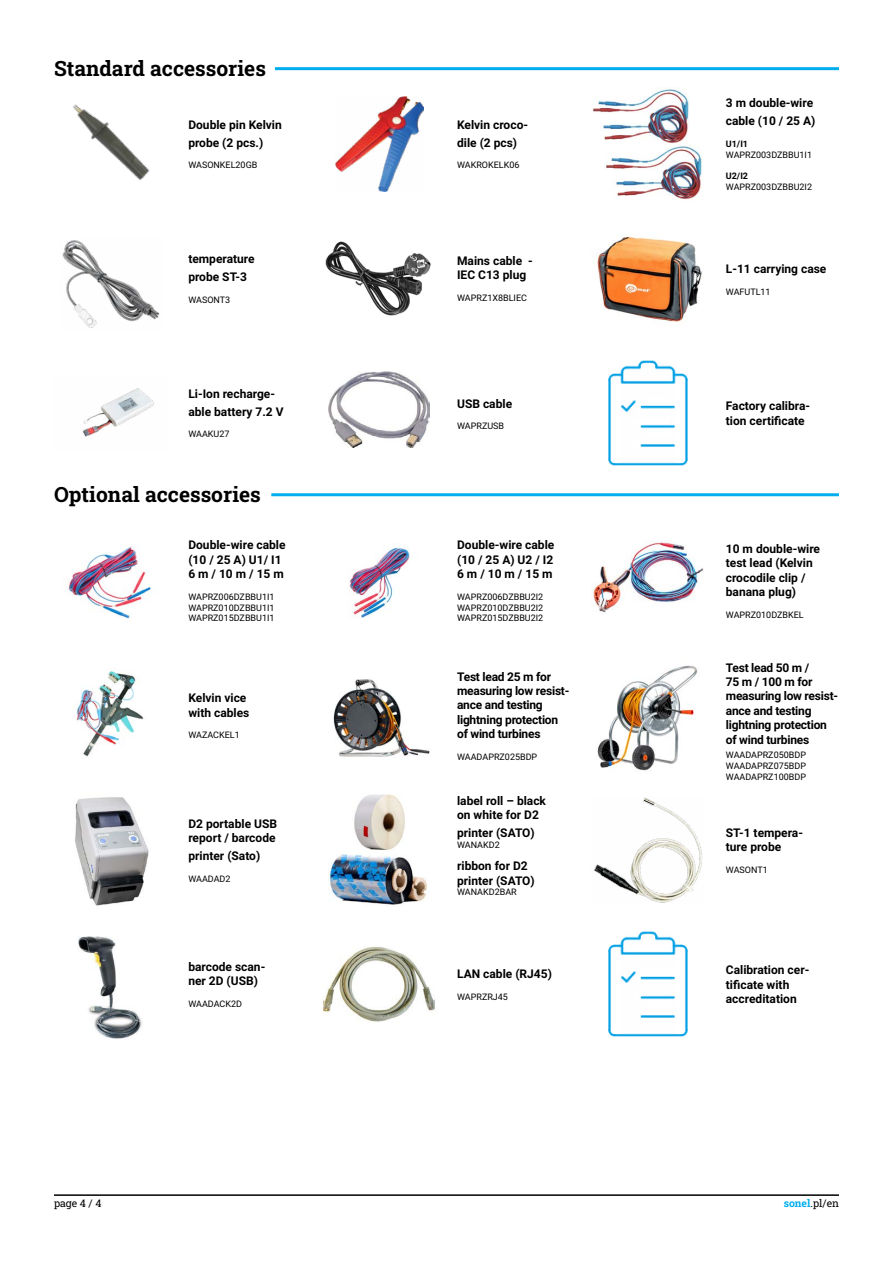
<style>
.page{position:relative;width:893px;height:1263px;background:#fff}
.page>*{position:absolute;margin:0;border:0;box-sizing:border-box;transform-origin:0 0}
.t1{font:21px "Roboto Slab";color:#000}
.t2{font:700 12px/14.4px "Roboto";color:#000}
.t3{font:700 12px/14.4px "Roboto";letter-spacing:-.02em;color:#000}
.t4{font:10.5px "Roboto Slab";color:#000}
.t5{font:9px/10.8px "Roboto";color:#000;text-align:justify}
.t6{font:700 9px "Roboto";color:#000}
.s1{color:#00aeef}
</style>
<div class="page">
<hr style="left:54px;top:1194px;width:785px;height:2px;background:#000">
<img style="left:72px;top:104px;width:78px;height:76px">
<img style="left:62px;top:240px;width:98px;height:88px">
<img style="left:335px;top:97px;width:88px;height:94px">
<hr style="left:275px;top:67px;width:564px;height:3px;background:#00aeef">
<img style="left:329px;top:371px;width:101px;height:76px">
<img style="left:597px;top:235px;width:105px;height:89px">
<img style="left:78px;top:936px;width:64px;height:103px">
<img style="left:75px;top:669px;width:69px;height:88px">
<img style="left:591px;top:541px;width:113px;height:72px">
<hr style="left:271px;top:493px;width:568px;height:3px;background:#00aeef">
<img style="left:594px;top:797px;width:109px;height:106px">
<img style="left:75px;top:797px;width:74px;height:109px">
<img style="left:329px;top:853px;width:99px;height:52px">
<img style="left:354px;top:794px;width:51px;height:56px">
<img style="left:605px;top:145px;width:97px;height:55px">
<img style="left:592px;top:88px;width:97px;height:56px">
<img style="left:83px;top:388px;width:71px;height:49px">
<img style="left:325px;top:241px;width:106px;height:75px">
<img style="left:323px;top:946px;width:112px;height:76px">
<img style="left:608px;top:360px;width:80px;height:106px">
<img style="left:608px;top:931px;width:80px;height:106px">
<img style="left:68px;top:544px;width:83px;height:74px">
<img style="left:349px;top:547px;width:61px;height:71px">
<img style="left:333px;top:679px;width:97px;height:78px">
<img style="left:597px;top:665px;width:101px;height:106px">
<h1 class="t1" style="left:54px;top:54px;width:213px">Standard accessories</h1>
<p class="t2" style="left:188px;top:115px;width:95px;line-height:18px">Double pin Kelvin probe (2 pcs.)</p>
<p class="t5" style="left:188px;top:160px;width:71px">WASONKEL20GB</p>
<p class="t2" style="left:188px;top:249px;width:68px;line-height:18px">temperature probe ST-3</p>
<p class="t5" style="left:188px;top:294px;width:43px">WASONT3</p>
<p class="t2" style="left:188px;top:384px;width:97px;line-height:18px">Li-Ion recharge&shy;able battery 7.2 V</p>
<p class="t5" style="left:188px;top:428px;width:43px">WAAKU27</p>
<h1 class="t1" style="left:54px;top:480px;width:208px">Optional accessories</h1>
<p class="t2" style="left:188px;top:537px;width:99px">Double-wire cable (10 / 25 A) U1/ I1<br>6 m / 10 m / 15 m</p>
<p class="t5" style="left:188px;top:591px;width:88px">WAPRZ006DZBBU1I1<br>WAPRZ010DZBBU1I1<br>WAPRZ015DZBBU1I1</p>
<p class="t2" style="left:188px;top:690px;width:63px">Kelvin vice with cables</p>
<p class="t5" style="left:188px;top:729px;width:53px">WAZACKEL1</p>
<p class="t2" style="left:188px;top:815px;width:90px">D2 portable USB report / barcode</p>
<p class="t2" style="left:188px;top:848px;width:73px">printer (Sato)</p>
<p class="t5" style="left:188px;top:872px;width:44px">WAADAD2</p>
<p class="t2" style="left:188px;top:959px;width:78px">barcode scan&shy;ner 2D (USB)</p>
<p class="t5" style="left:188px;top:998px;width:55px">WAADACK2D</p>
<p class="t2" style="left:457px;top:115px;width:72px;line-height:18px">Kelvin croco&shy;dile (2 pcs)</p>
<p class="t5" style="left:457px;top:160px;width:64px">WAKROKELK06</p>
<p class="t2" style="left:457px;top:253px;width:77px">Mains cable -<br>IEC C13 plug</p>
<p class="t5" style="left:457px;top:292px;width:71px">WAPRZ1X8BLIEC</p>
<p class="t2" style="left:457px;top:396px;width:57px">USB cable</p>
<p class="t5" style="left:457px;top:420px;width:49px">WAPRZUSB</p>
<p class="t2" style="left:457px;top:537px;width:99px;text-align:justify">Double-wire cable (10 / 25 A) U2 / I2<br>6 m / 10 m / 15 m</p>
<p class="t5" style="left:457px;top:591px;width:88px">WAPRZ006DZBBU2I2<br>WAPRZ010DZBBU2I2<br>WAPRZ015DZBBU2I2</p>
<p class="t3" style="left:457px;top:669px;width:114px">Test lead 25 m for measuring low resist&shy;ance and testing lightning protection of wind turbines</p>
<p class="t5" style="left:457px;top:751px;width:82px">WAADAPRZ025BDP</p>
<p class="t2" style="left:457px;top:793px;width:90px">label roll – black on white for D2</p>
<p class="t2" style="left:457px;top:825px;width:79px">printer (SATO)</p>
<p class="t5" style="left:457px;top:839px;width:44px">WANAKD2</p>
<p class="t2" style="left:457px;top:858px;width:79px">ribbon for D2 printer (SATO)</p>
<p class="t5" style="left:457px;top:886px;width:61px">WANAKD2BAR</p>
<p class="t2" style="left:457px;top:966px;width:96px">LAN cable (RJ45)</p>
<p class="t5" style="left:457px;top:991px;width:52px">WAPRZRJ45</p>
<p class="t2" style="left:726px;top:94px;width:91px;line-height:18px">3 m double-wire cable (10 / 25 A)</p>
<p class="t6" style="left:726px;top:137px;width:24px">U1/I1</p>
<p class="t5" style="left:726px;top:149px;width:88px">WAPRZ003DZBBU1I1</p>
<p class="t6" style="left:726px;top:170px;width:24px">U2/I2</p>
<p class="t5" style="left:726px;top:181px;width:88px">WAPRZ003DZBBU2I2</p>
<p class="t2" style="left:726px;top:261px;width:102px">L-11 carrying case</p>
<p class="t5" style="left:726px;top:286px;width:46px">WAFUTL11</p>
<p class="t2" style="left:726px;top:398px;width:86px">Factory calibra&shy;tion certificate</p>
<p class="t2" style="left:726px;top:541px;width:96px">10 m double-wire test lead (Kelvin crocodile clip / banana plug)</p>
<p class="t5" style="left:726px;top:609px;width:79px">WAPRZ010DZBKEL</p>
<p class="t3" style="left:726px;top:660px;width:114px">Test lead 50 m /<br>75 m / 100 m for measuring low resist&shy;ance and testing lightning protection of wind turbines</p>
<p class="t5" style="left:726px;top:749px;width:82px">WAADAPRZ050BDP WAADAPRZ075BDP WAADAPRZ100BDP</p>
<p class="t2" style="left:726px;top:824px;width:79px">ST-1 tempera&shy;ture probe</p>
<p class="t5" style="left:726px;top:863px;width:43px">WASONT1</p>
<p class="t2" style="left:726px;top:962px;width:85px">Calibration cer&shy;tificate with accreditation</p>
<p class="t4" style="left:54px;top:1196px;width:49px">page 4 / 4</p>
<p class="t4" style="left:784px;top:1196px;width:57px"><span class="s1">sonel</span>.pl/en</p>
</div>
